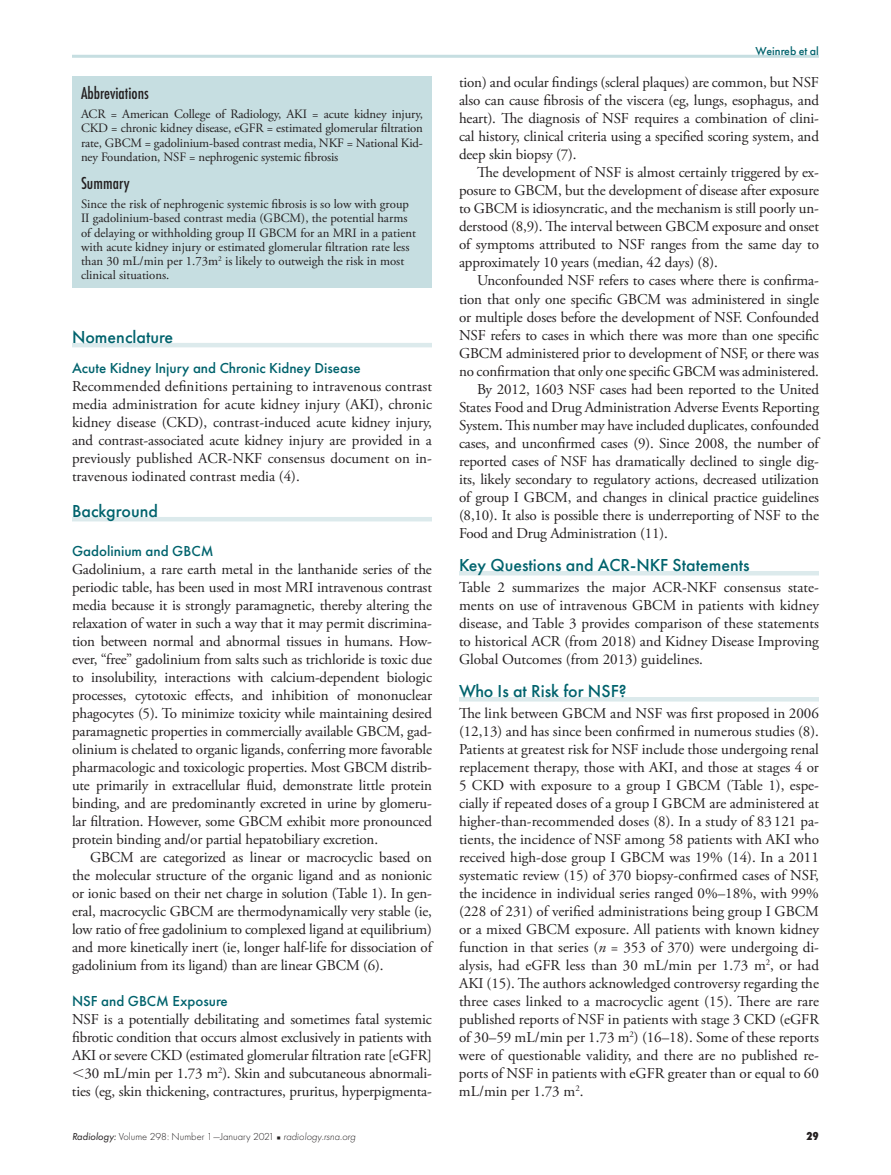
<style>
.page{position:relative;width:891px;height:1175px;background:#fff}
.page>*{position:absolute;margin:0;border:0;box-sizing:border-box;transform-origin:0 0}
.t1{font:500 18px "Futura PT";color:#00636d}
.t2{font:500 18px "Futura PT Cond";color:#231f20}
.t3{font:15px/18px "Adobe Garamond Pro";letter-spacing:-.01em;color:#231f20;text-align:justify}
.t4{font:500 15px "Futura PT";color:#00636d}
.t5{font:12.75px/14.2px "Adobe Garamond Pro";color:#231f20;text-align:justify}
.t6{font:500 12px "Futura PT";color:#00636d}
.t7{font:800 12px "Futura PT Cond";color:#231f20}
.t8{font:300 10.5px "Futura PT";color:#231f20}
.s1{font-family:"Universal Greekwith Math Pi"}
.s2{font-style:italic}
.s3{font-weight:400;font-style:italic}
.s4{font-family:"Universal Newswith Comm Pi";font-weight:400;font-size:6px}
</style>
<div class="page">
<hr style="left:72px;top:55px;width:747px;height:3px;background:#c6dee1">
<hr style="left:459px;top:571px;width:360px;height:4px;background:#dceaec">
<hr style="left:459px;top:697px;width:360px;height:4px;background:#dceaec">
<div style="left:72px;top:76px;width:360px;height:212px;background:#c6dee1"></div>
<hr style="left:72px;top:343px;width:360px;height:4px;background:#dceaec">
<hr style="left:72px;top:517px;width:360px;height:4px;background:#dceaec">
<p class="t2" style="left:81px;top:83px;width:69px">Abbreviations</p>
<p class="t5" style="left:81px;top:107px;width:344px">ACR = American College of Radiology, AKI = acute kidney injury, CKD = chronic kidney disease, eGFR = estimated glomerular filtration rate, GBCM = gadolinium-based contrast media, NKF = National Kid&shy;ney Foundation, NSF = nephrogenic systemic fibrosis</p>
<p class="t2" style="left:81px;top:173px;width:50px">Summary</p>
<p class="t5" style="left:81px;top:197px;width:336px;text-align:left">Since the risk of nephrogenic systemic fibrosis is so low with group II gadolinium-based contrast media (GBCM), the potential harms of delaying or withholding group II GBCM for an MRI in a patient with acute kidney injury or estimated glomerular filtration rate less than 30 mL/min per 1.73m<sup>2</sup> is likely to outweigh the risk in most clinical situations.</p>
<p class="t1" style="left:72px;top:326px;width:103px">Nomenclature</p>
<p class="t4" style="left:72px;top:359px;width:290px">Acute Kidney Injury and Chronic Kidney Disease</p>
<p class="t3" style="left:72px;top:378px;width:362px">Recommended definitions pertaining to intravenous contrast media administration for acute kidney injury (AKI), chronic kidney disease (CKD), contrast-induced acute kidney injury, and contrast-associated acute kidney injury are provided in a previously published ACR-NKF consensus document on in&shy;travenous iodinated contrast media (4).</p>
<p class="t1" style="left:72px;top:500px;width:88px">Background</p>
<p class="t4" style="left:72px;top:542px;width:143px">Gadolinium and GBCM</p>
<p class="t3" style="left:72px;top:561px;width:362px">Gadolinium, a rare earth metal in the lanthanide series of the periodic table, has been used in most MRI intravenous contrast media because it is strongly paramagnetic, thereby altering the relaxation of water in such a way that it may permit discrimina&shy;tion between normal and abnormal tissues in humans. How&shy;ever, “free” gadolinium from salts such as trichloride is toxic due to insolubility, interactions with calcium-dependent biologic processes, cytotoxic effects, and inhibition of mononuclear phagocytes (5). To minimize toxicity while maintaining desired paramagnetic properties in commercially available GBCM, gad&shy;olinium is chelated to organic ligands, conferring more favorable pharmacologic and toxicologic properties. Most GBCM distrib&shy;ute primarily in extracellular fluid, demonstrate little protein binding, and are predominantly excreted in urine by glomeru&shy;lar filtration. However, some GBCM exhibit more pronounced protein binding and/or partial hepatobiliary excretion.</p>
<p class="t3" style="left:72px;top:849px;width:362px;text-indent:18px">GBCM are categorized as linear or macrocyclic based on the molecular structure of the organic ligand and as nonionic or ionic based on their net charge in solution (Table 1). In gen&shy;eral, macrocyclic GBCM are thermodynamically very stable (ie, low ratio of free gadolinium to complexed ligand at equilibrium) and more kinetically inert (ie, longer half-life for dissociation of gadolinium from its ligand) than are linear GBCM (6).</p>
<p class="t4" style="left:72px;top:992px;width:157px">NSF and GBCM Exposure</p>
<p class="t3" style="left:72px;top:1011px;width:362px">NSF is a potentially debilitating and sometimes fatal systemic fibrotic condition that occurs almost exclusively in patients with AKI or severe CKD (estimated glomerular filtration rate [eGFR] <span class="s1">,</span>30 mL/min per 1.73 m<sup>2</sup>). Skin and subcutaneous abnormali&shy;ties (eg, skin thickening, contractures, pruritus, hyperpigmenta-</p>
<p class="t6" style="left:756px;top:44px;width:65px">Weinreb et al</p>
<p class="t3" style="left:459px;top:74px;width:362px">tion) and ocular findings (scleral plaques) are common, but NSF also can cause fibrosis of the viscera (eg, lungs, esophagus, and heart). The diagnosis of NSF requires a combination of clini&shy;cal history, clinical criteria using a specified scoring system, and deep skin biopsy (7).</p>
<p class="t3" style="left:459px;top:164px;width:362px;text-indent:18px">The development of NSF is almost certainly triggered by ex&shy;posure to GBCM, but the development of disease after exposure to GBCM is idiosyncratic, and the mechanism is still poorly un&shy;derstood (8,9). The interval between GBCM exposure and onset of symptoms attributed to NSF ranges from the same day to approximately 10 years (median, 42 days) (8).</p>
<p class="t3" style="left:477px;top:272px;width:344px">Unconfounded NSF refers to cases where there is confirma-</p>
<p class="t3" style="left:459px;top:290px;width:362px">tion that only one specific GBCM was administered in single</p>
<p class="t3" style="left:459px;top:308px;width:362px">or multiple doses before the development of NSF. Confounded</p>
<p class="t3" style="left:459px;top:326px;width:361px">NSF refers to cases in which there was more than one specific</p>
<p class="t3" style="left:459px;top:344px;width:362px">GBCM administered prior to development of NSF, or there was</p>
<p class="t3" style="left:459px;top:362px;width:362px">no confirmation that only one specific GBCM was administered.</p>
<p class="t3" style="left:477px;top:380px;width:344px">By 2012, 1603 NSF cases had been reported to the United</p>
<p class="t3" style="left:459px;top:398px;width:362px">States Food and Drug Administration Adverse Events Reporting</p>
<p class="t3" style="left:459px;top:416px;width:361px">System. This number may have included duplicates, confounded</p>
<p class="t3" style="left:459px;top:434px;width:362px">cases, and unconfirmed cases (9). Since 2008, the number of</p>
<p class="t3" style="left:459px;top:452px;width:361px">reported cases of NSF has dramatically declined to single dig-</p>
<p class="t3" style="left:459px;top:470px;width:362px">its, likely secondary to regulatory actions, decreased utilization</p>
<p class="t3" style="left:459px;top:488px;width:361px">of group I GBCM, and changes in clinical practice guidelines</p>
<p class="t3" style="left:459px;top:506px;width:362px">(8,10). It also is possible there is underreporting of NSF to the</p>
<p class="t3" style="left:459px;top:524px;width:211px">Food and Drug Administration (11).</p>
<p class="t1" style="left:459px;top:554px;width:292px">Key Questions and ACR-NKF Statements</p>
<p class="t3" style="left:459px;top:579px;width:362px">Table 2 summarizes the major ACR-NKF consensus state&shy;ments on use of intravenous GBCM in patients with kidney disease, and Table 3 provides comparison of these statements to historical ACR (from 2018) and Kidney Disease Improving Global Outcomes (from 2013) guidelines.</p>
<p class="t1" style="left:459px;top:680px;width:169px">Who Is at Risk for NSF?</p>
<p class="t3" style="left:459px;top:705px;width:362px">The link between GBCM and NSF was first proposed in 2006 (12,13) and has since been confirmed in numerous studies (8).<br>Patients at greatest risk for NSF include those undergoing renal replacement therapy, those with AKI, and those at stages 4 or 5 CKD with exposure to a group I GBCM (Table 1), espe&shy;cially if repeated doses of a group I GBCM are administered at higher-than-recommended doses (8). In a study of 83 121 pa&shy;tients, the incidence of NSF among 58 patients with AKI who received high-dose group I GBCM was 19% (14). In a 2011 systematic review (15) of 370 biopsy-confirmed cases of NSF, the incidence in individual series ranged 0%–18%, with 99% (228 of 231) of verified administrations being group I GBCM or a mixed GBCM exposure. All patients with known kidney function in that series (<span class="s2">n</span> = 353 of 370) were undergoing di&shy;alysis, had eGFR less than 30 mL/min per 1.73 m<sup>2</sup>, or had AKI (15). The authors acknowledged controversy regarding the three cases linked to a macrocyclic agent (15). There are rare published reports of NSF in patients with stage 3 CKD (eGFR of 30–59 mL/min per 1.73 m<sup>2</sup>) (16–18). Some of these reports were of questionable validity, and there are no published re&shy;ports of NSF in patients with eGFR greater than or equal to 60 mL/min per 1.73 m<sup>2</sup>.</p>
<p class="t8" style="left:72px;top:1131px;width:285px"><span class="s3">Radiology:</span> Volume 298: Number 1—January 2021 <span class="s4">n</span> <span class="s2">radiology.rsna.org</span></p>
<p class="t7" style="left:806px;top:1129px;width:14px">29</p>
</div>
